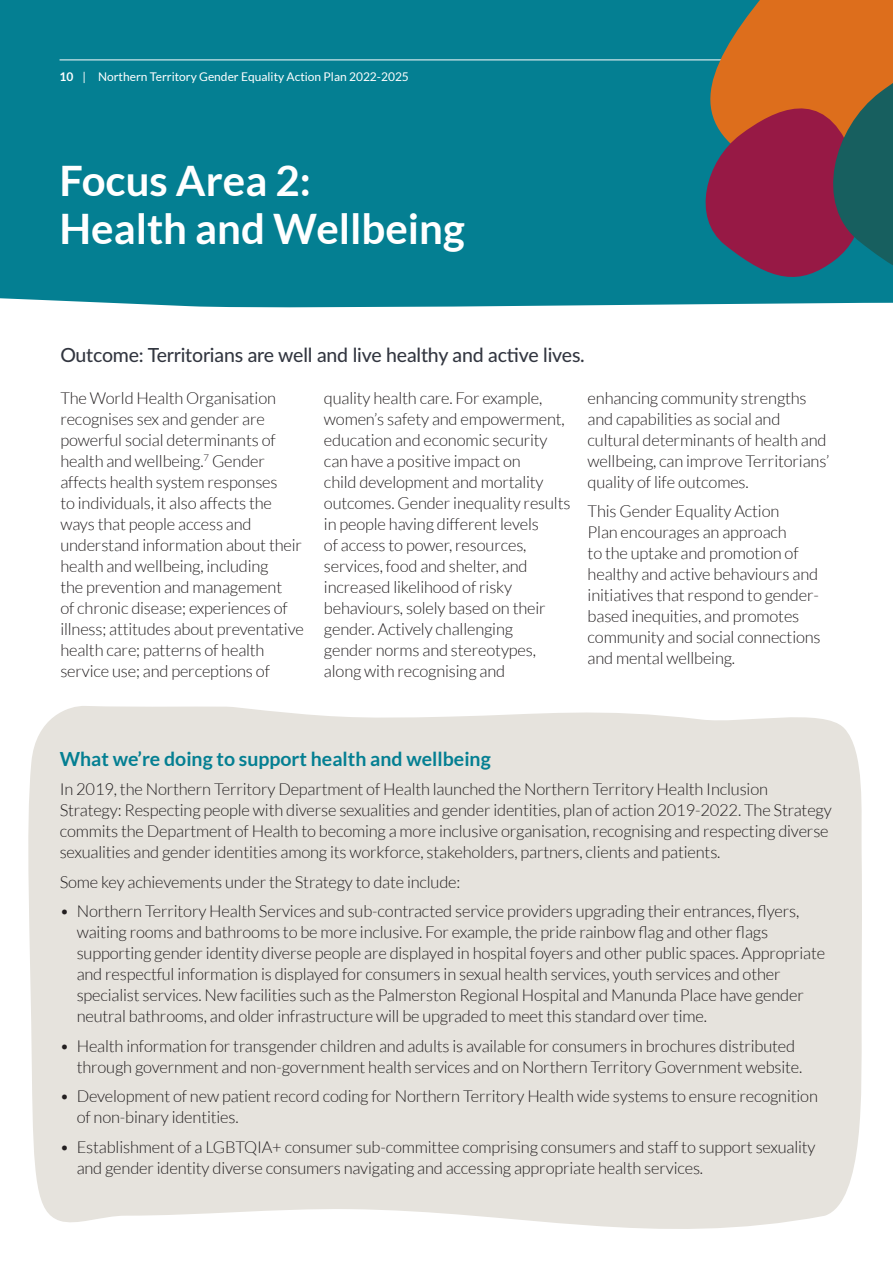
<style>
.page{position:relative;width:893px;height:1263px;background:#fff}
.page>*{position:absolute;margin:0;border:0;box-sizing:border-box;transform-origin:0 0}
.t1{font:700 42px/48px "Lato";color:#fff}
.t2{font:500 19.5px "Lato";letter-spacing:-.01em;color:#323640}
._3__2nd_Heading{font:700 19.5px "Lato";color:#047f92}
.Body_Copy{font:300 16.5px/21px "Lato";letter-spacing:-.01em;color:#231f20}
.t3{font:12px "Lato";color:#fff}
.s1{font-weight:700}
</style>
<div class="page">
<div style="left:0;top:0;width:893px;height:308px;background:#047f92"></div>
<div style="left:28px;top:706px;width:834px;height:523px;background:#e6e3dd"></div>
<hr style="left:60px;top:60px;width:773px;height:1px;background:#fff">
<svg style="left:683px;top:0;width:210px;height:228px;background:#767654"></svg>
<svg style="left:691px;top:26px;width:202px;height:272px;background:#75544f"></svg>
<p class="t3" style="left:60px;top:70px;width:351px"><span class="s1">10</span> | Northern Territory Gender Equality Action Plan 2022-2025</p>
<p class="t1" style="left:60px;top:156px;width:407px">Focus Area 2:<br>Health and Wellbeing</p>
<p class="t2" style="left:60px;top:340px;width:526px">Outcome: Territorians are well and live healthy and active lives.</p>
<p class="Body_Copy" style="left:60px;top:387px;width:245px">The World Health Organisation recognises sex and gender are powerful social determinants of health and wellbeing.<sup>7</sup> Gender affects health system responses<br>to individuals, it also affects the ways that people access and understand information about their health and wellbeing, including<br>the prevention and management<br>of chronic disease; experiences of illness; attitudes about preventative health care; patterns of health service use; and perceptions of</p>
<p class="Body_Copy" style="left:324px;top:387px;width:248px">quality health care. For example, women’s safety and empowerment, education and economic security can have a positive impact on<br>child development and mortality outcomes. Gender inequality results in people having different levels<br>of access to power, resources, services, food and shelter, and increased likelihood of risky behaviours, solely based on their gender. Actively challenging<br>gender norms and stereotypes, along with recognising and</p>
<p class="Body_Copy" style="left:588px;top:387px;width:243px">enhancing community strengths and capabilities as social and cultural determinants of health and wellbeing, can improve Territorians’ quality of life outcomes.</p>
<p class="Body_Copy" style="left:588px;top:501px;width:235px">This Gender Equality Action<br>Plan encourages an approach<br>to the uptake and promotion of healthy and active behaviours and initiatives that respond to gender&shy;based inequities, and promotes community and social connections and mental wellbeing.</p>
<p class="_3__2nd_Heading" style="left:60px;top:748px;width:433px">What we’re doing to support health and wellbeing</p>
<p class="Body_Copy" style="left:60px;top:779px;width:774px">In 2019, the Northern Territory Department of Health launched the Northern Territory Health Inclusion Strategy: Respecting people with diverse sexualities and gender identities, plan of action 2019-2022. The Strategy commits the Department of Health to becoming a more inclusive organisation, recognising and respecting diverse sexualities and gender identities among its workforce, stakeholders, partners, clients and patients.</p>
<p class="Body_Copy" style="left:60px;top:871px;width:402px">Some key achievements under the Strategy to date include:</p>
<p class="Body_Copy" style="left:77px;top:901px;width:750px;text-indent:-17px">• Northern Territory Health Services and sub-contracted service providers upgrading their entrances, flyers, waiting rooms and bathrooms to be more inclusive. For example, the pride rainbow flag and other flags supporting gender identity diverse people are displayed in hospital foyers and other public spaces. Appropriate and respectful information is displayed for consumers in sexual health services, youth services and other specialist services. New facilities such as the Palmerston Regional Hospital and Manunda Place have gender neutral bathrooms, and older infrastructure will be upgraded to meet this standard over time.</p>
<p class="Body_Copy" style="left:77px;top:1035px;width:727px;text-indent:-17px">• Health information for transgender children and adults is available for consumers in brochures distributed through government and non-government health services and on Northern Territory Government website.</p>
<p class="Body_Copy" style="left:77px;top:1086px;width:743px;text-indent:-17px">• Development of new patient record coding for Northern Territory Health wide systems to ensure recognition of non-binary identities.</p>
<p class="Body_Copy" style="left:77px;top:1136px;width:740px;text-indent:-17px">• Establishment of a LGBTQIA+ consumer sub-committee comprising consumers and staff to support sexuality and gender identity diverse consumers navigating and accessing appropriate health services.</p>
</div>
